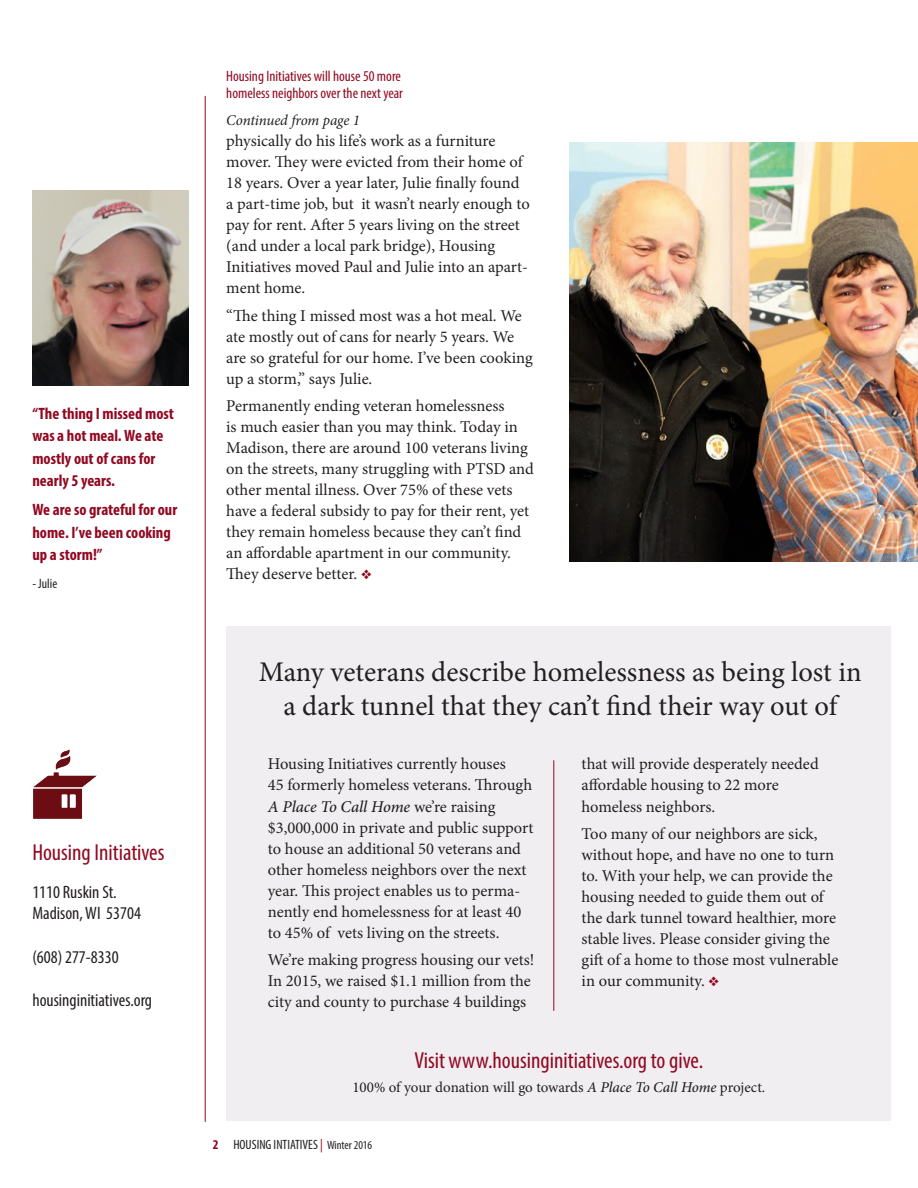
<style>
.page{position:relative;width:918px;height:1188px;background:#fff}
.page>*{position:absolute;margin:0;border:0;box-sizing:border-box;transform-origin:0 0}
.t1{font:28.5px/34.5px "Minion Pro";letter-spacing:-.005em;color:#231f20;text-align:center}
.t2{font:condensed 23.25px "Myriad Pro";color:#910821}
.t3{font:condensed 18px/21.6px "Myriad Pro";color:#231f20}
.t4{font:16.5px/21px "Minion Pro";letter-spacing:-.005em;color:#231f20}
.t5{font:700 condensed 16.5px/22.5px "Myriad Pro";color:#910821}
.t6{font:condensed 15px/16.5px "Myriad Pro";color:#910821}
.t7{font:15px "Minion Pro";letter-spacing:-.005em;color:#231f20}
.t8{font:italic 15px "Minion Pro";letter-spacing:-.01em;color:#231f20}
.t9{font:condensed 13.5px "Myriad Pro";color:#231f20}
.s1{color:#910821}
.s2{font-weight:500;font-style:italic}
.s3{font-weight:700;color:#910821}
.s4{font-size:12px}
</style>
<div class="page">
<hr style="left:205px;top:96px;width:1px;height:1026px;background:#910821">
<div style="left:226px;top:626px;width:665px;height:494px;background:#f1eef1"></div>
<img style="left:569px;top:143px;width:349px;height:419px">
<img style="left:32px;top:191px;width:157px;height:195px">
<hr style="left:553px;top:760px;width:1px;height:251px;background:#910821">
<img style="left:33px;top:749px;width:64px;height:70px">
<p class="t5" style="left:32px;top:402px;width:143px">“The thing I missed most was a hot meal. We ate mostly out of cans for nearly 5 years.</p>
<p class="t5" style="left:32px;top:498px;width:146px">We are so grateful for our home. I’ve been cooking up a storm!”</p>
<p class="t9" style="left:32px;top:575px;width:26px">‐ Julie</p>
<h2 class="t2" style="left:32px;top:838px;width:134px">Housing Initiatives</h2>
<p class="t3" style="left:32px;top:881px;width:110px">1110 Ruskin St.<br>Madison, WI 53704</p>
<p class="t3" style="left:32px;top:946px;width:88px">(608) 277‐8330</p>
<p class="t3" style="left:32px;top:989px;width:121px">housinginitiatives.org</p>
<p class="t6" style="left:226px;top:68px;width:178px">Housing Initiatives will house 50 more homeless neighbors over the next year</p>
<p class="t8" style="left:226px;top:110px;width:135px">Continued from page 1</p>
<p class="t4" style="left:226px;top:130px;width:305px">physically do his life’s work as a furniture mover. They were evicted from their home of 18 years. Over a year later, Julie finally found a part‐time job, but it wasn’t nearly enough to pay for rent. After 5 years living on the street (and under a local park bridge), Housing Initiatives moved Paul and Julie into an apart&shy;ment home.</p>
<p class="t4" style="left:226px;top:305px;width:308px">“The thing I missed most was a hot meal. We ate mostly out of cans for nearly 5 years. We are so grateful for our home. I’ve been cooking up a storm,” says Julie.</p>
<p class="t4" style="left:226px;top:396px;width:309px">Permanently ending veteran homelessness<br>is much easier than you may think. Today in Madison, there are around 100 veterans living on the streets, many struggling with PTSD and other mental illness. Over 75% of these vets have a federal subsidy to pay for their rent, yet they remain homeless because they can’t find an affordable apartment in our community.<br>They deserve better. <span class="s1">❖</span></p>
<h1 class="t1" style="left:259px;top:655px;width:604px">Many veterans describe homelessness as being lost in a dark tunnel that they can’t find their way out of</h1>
<p class="t4" style="left:268px;top:754px;width:267px">Housing Initiatives currently houses<br>45 formerly homeless veterans. Through <span class="s2">A Place To Call Home</span> we’re raising $3,000,000 in private and public support to house an additional 50 veterans and other homeless neighbors over the next year. This project enables us to perma&shy;nently end homelessness for at least 40 to 45% of vets living on the streets.</p>
<p class="t4" style="left:268px;top:950px;width:268px">We’re making progress housing our vets!<br>In 2015, we raised $1.1 million from the city and county to purchase 4 buildings</p>
<p class="t4" style="left:582px;top:754px;width:239px">that will provide desperately needed affordable housing to 22 more homeless neighbors.</p>
<p class="t4" style="left:582px;top:824px;width:258px">Too many of our neighbors are sick, without hope, and have no one to turn to. With your help, we can provide the housing needed to guide them out of the dark tunnel toward healthier, more stable lives. Please consider giving the gift of a home to those most vulnerable in our community. <span class="s1">❖</span></p>
<h2 class="t2" style="left:415px;top:1046px;width:290px">Visit www.housinginitiatives.org to give.</h2>
<p class="t7" style="left:352px;top:1078px;width:414px">100% of your donation will go towards <span class="s2">A Place To Call Home</span> project.</p>
<p class="t9" style="left:213px;top:1136px;width:161px"><span class="s3">2</span> HOUSING INTIATIVES <span class="s1">|</span> <span class="s4">Winter 2016</span></p>
</div>
